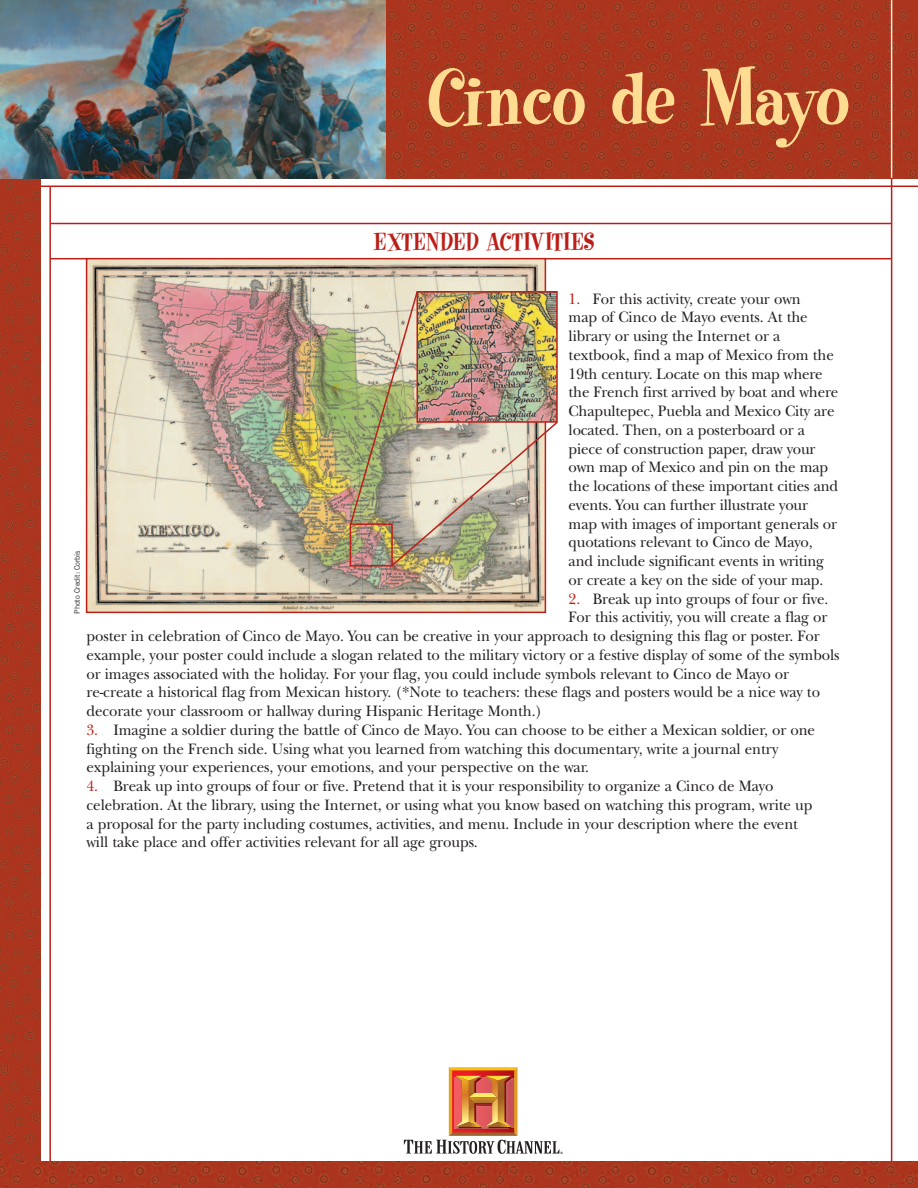
<style>
.page{position:relative;width:918px;height:1188px;background:#fff}
.page>*{position:absolute;margin:0;border:0;box-sizing:border-box;transform-origin:0 0}
.t1{font:82.5px "Heatwave";letter-spacing:-.02em;color:#fedc91}
.t2{font:25.5px "Heatwave";color:#bb2018}
.t3{font:15.75px/18.8px "New Baskerville";letter-spacing:-.005em;color:#231f20;scale:.95 1}
.t4{font:7.5px "Trade Gothic";letter-spacing:-.02em;color:#231f20}
.s1{color:#bb2018}
</style>
<div class="page">
<img style="left:0;top:178px;width:40px;height:983px">
<img style="left:386px;top:0;width:532px;height:178px">
<img style="left:0;top:0;width:386px;height:178px">
<hr style="left:40px;top:186px;width:878px;height:1px;background:#bb2018">
<hr style="left:49px;top:186px;width:2px;height:1001px;background:#bb2018">
<hr style="left:50px;top:258px;width:842px;height:1px;background:#bb2018">
<hr style="left:50px;top:223px;width:842px;height:1px;background:#bb2018">
<svg style="left:404px;top:1067px;width:159px;height:87px"></svg>
<hr style="left:891px;top:0;width:1px;height:1184px;background:#bb2018">
<hr style="left:891px;top:0;width:1px;height:178px;background:#fdf0d0">
<img style="left:89px;top:261px;width:454px;height:349px">
<div style="left:86px;top:258px;width:460px;height:355px;border:2px solid #bb2018"></div>
<img style="left:349px;top:290px;width:209px;height:278px">
<img style="left:419px;top:294px;width:136px;height:126px">
<div style="left:416px;top:291px;width:142px;height:132px;border:2px solid #bb2018"></div>
<img style="left:0;top:1161px;width:918px;height:27px">
<h1 class="t1" style="left:426px;top:48px;width:425px">Cinco de Mayo</h1>
<h2 class="t2" style="left:374px;top:226px;width:222px">EXTENDED ACTIVITIES</h2>
<p class="t3" style="left:569px;top:291px;width:285px"><span class="s1">1.</span> For this activity, create your own<br>map of Cinco de Mayo events. At the library or using the Internet or a textbook, find a map of Mexico from the 19th century. Locate on this map where the French first arrived by boat and where Chapultepec, Puebla and Mexico City are located. Then, on a posterboard or a piece of construction paper, draw your own map of Mexico and pin on the map the locations of these important cities and events. You can further illustrate your map with images of important generals or quotations relevant to Cinco de Mayo, and include significant events in writing or create a key on the side of your map.</p>
<p class="t3" style="left:569px;top:591px;width:275px"><span class="s1">2.</span> Break up into groups of four or five.</p>
<p class="t3" style="left:569px;top:610px;width:274px">For this activitiy, you will create a flag or</p>
<p class="t3" style="left:86px;top:628px;width:774px">poster in celebration of Cinco de Mayo. You can be creative in your approach to designing this flag or poster. For</p>
<p class="t3" style="left:86px;top:647px;width:794px">example, your poster could include a slogan related to the military victory or a festive display of some of the symbols</p>
<p class="t3" style="left:86px;top:666px;width:741px">or images associated with the holiday. For your flag, you could include symbols relevant to Cinco de Mayo or</p>
<p class="t3" style="left:86px;top:685px;width:774px">re-create a historical flag from Mexican history. (*Note to teachers: these flags and posters would be a nice way to</p>
<p class="t3" style="left:86px;top:703px;width:481px">decorate your classroom or hallway during Hispanic Heritage Month.)</p>
<p class="t3" style="left:86px;top:722px;width:769px"><span class="s1">3.</span> Imagine a soldier during the battle of Cinco de Mayo. You can choose to be either a Mexican soldier, or one fighting on the French side. Using what you learned from watching this documentary, write a journal entry explaining your experiences, your emotions, and your perspective on the war.</p>
<p class="t3" style="left:86px;top:778px;width:766px"><span class="s1">4.</span> Break up into groups of four or five. Pretend that it is your responsibility to organize a Cinco de Mayo celebration. At the library, using the Internet, or using what you know based on watching this program, write up a proposal for the party including costumes, activities, and menu. Include in your description where the event will take place and offer activities relevant for all age groups.</p>
<p class="t4" style="left:74px;top:614px;width:65px;rotate:-90deg">Photo Credit: Corbis</p>
</div>
